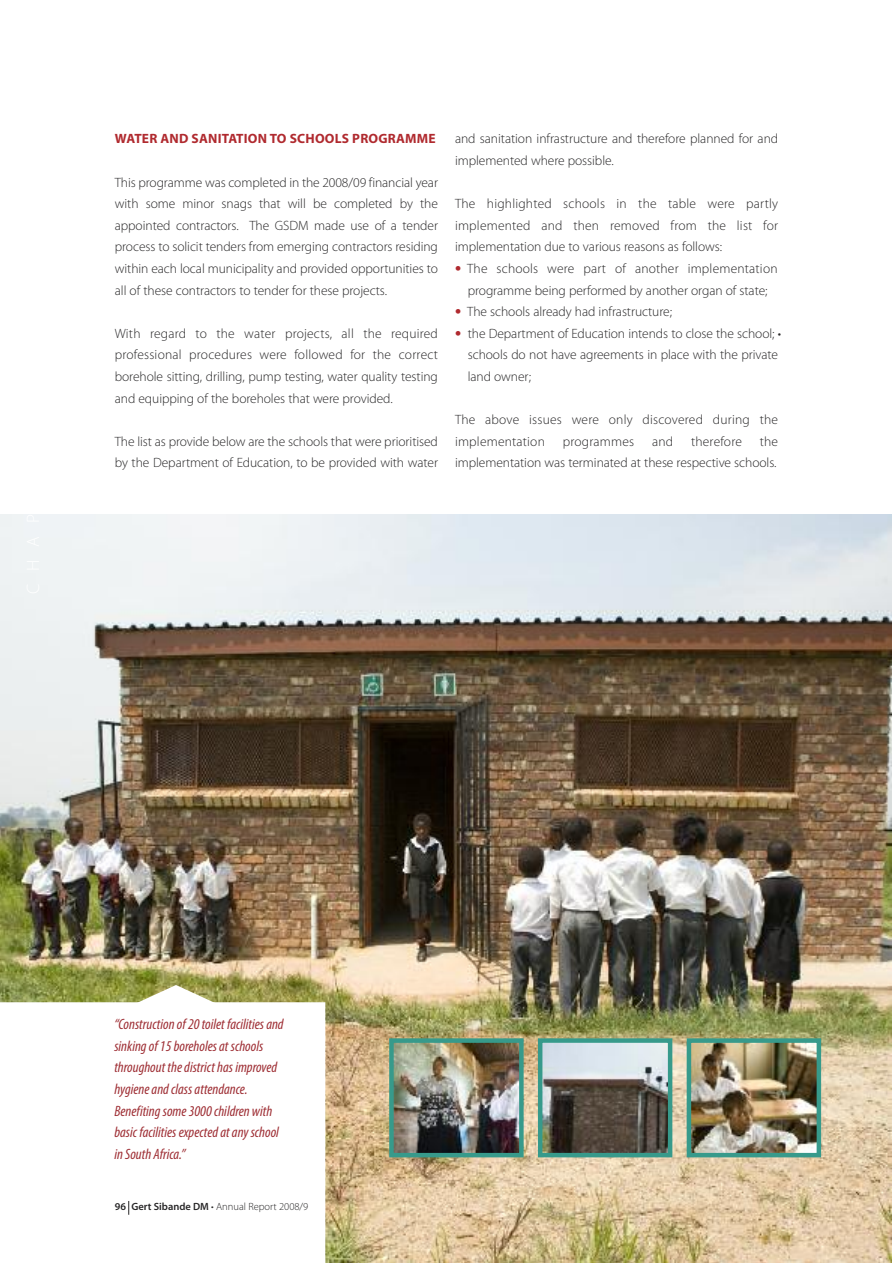
<style>
.page{position:relative;width:893px;height:1263px;background:#fff}
.page>*{position:absolute;margin:0;border:0;box-sizing:border-box;transform-origin:0 0}
.t1{font:italic condensed 15px/21.6px "Myriad Pro";color:#9e2e34}
.t2{font:300 13.5px/21.6px "Myriad Pro";letter-spacing:-.005em;color:#272627;text-align:justify}
.t3{font:300 13.5px/21.6px "Myriad Pro";letter-spacing:.015em;color:#272627}
.t4{font:700 13.5px "Myriad Pro";letter-spacing:.015em;color:#b02a2f}
.t5{font:300 10.5px "Myriad Pro";color:#272627}
.s1{font-weight:700;font-size:18px;color:#b02a2f}
.s2{font-weight:600}
</style>
<div class="page">
<img style="left:0;top:515px;width:891px;height:748px">
<svg style="left:134px;top:985px;width:84px;height:17px"></svg>
<svg style="left:0;top:1002px;width:325px;height:261px"></svg>
<svg style="left:128px;top:1201px;width:1px;height:14px"></svg>
<img style="left:394px;top:1043px;width:125px;height:109px">
<div style="left:389px;top:1038px;width:135px;height:119px;border:4px solid #379a8b"></div>
<img style="left:543px;top:1043px;width:124px;height:109px">
<div style="left:538px;top:1038px;width:134px;height:119px;border:4px solid #379a8b"></div>
<img style="left:692px;top:1043px;width:124px;height:109px">
<div style="left:687px;top:1038px;width:134px;height:119px;border:4px solid #379a8b"></div>
<p class="t4" style="left:115px;top:134px;width:322px">WATER AND SANITATION TO SCHOOLS PROGRAMME</p>
<p class="t2" style="left:115px;top:172px;width:325px">This programme was completed in the 2008/09 financial year with some minor snags that will be completed by the appointed contractors. The GSDM made use of a tender process to solicit tenders from emerging contractors residing within each local municipality and provided opportunities to all of these contractors to tender for these projects.</p>
<p class="t2" style="left:115px;top:324px;width:325px">With regard to the water projects, all the required professional procedures were followed for the correct borehole sitting, drilling, pump testing, water quality testing and equipping of the boreholes that were provided.</p>
<p class="t2" style="left:115px;top:432px;width:325px">The list as provide below are the schools that were prioritised by the Department of Education, to be provided with water</p>
<p class="t2" style="left:455px;top:129px;width:325px">and sanitation infrastructure and therefore planned for and implemented where possible.</p>
<p class="t2" style="left:455px;top:194px;width:325px">The highlighted schools in the table were partly implemented and then removed from the list for implementation due to various reasons as follows:</p>
<p class="t2" style="left:455px;top:259px;width:324px;text-align:center"><span class="s1">•</span> The schools were part of another implementation programme being performed by another organ of state;</p>
<p class="t2" style="left:455px;top:302px;width:218px"><span class="s1">•</span> The schools already had infrastructure;</p>
<p class="t2" style="left:468px;top:324px;width:315px;text-align:left;text-indent:-13px"><span class="s1">•</span> the Department of Education intends to close the school; • schools do not have agreements in place with the private land owner;</p>
<p class="t3" style="left:455px;top:410px;width:325px">The above issues were only discovered during the implementation</p>
<p class="t3" style="left:563px;top:432px;width:73px">programmes</p>
<p class="t2" style="left:652px;top:432px;width:23px">and</p>
<p class="t3" style="left:691px;top:432px;width:52px">therefore</p>
<p class="t2" style="left:455px;top:432px;width:325px;text-align:right">the<br>implementation was terminated at these respective schools.</p>
<p class="t1" style="left:114px;top:1014px;width:171px">“Constructionof20toilet facilitiesand sinkingof15boreholesat schools throughout thedistricthas improved hygieneandclassattendance.<br>Benefitingsome3000children with basic facilitiesexpectedatanyschool inSouth Africa.”</p>
<p class="t5" style="left:115px;top:1203px;width:195px"><span class="s2">96 Gert Sibande DM</span> • Annual Report 2008/9</p>
</div>
